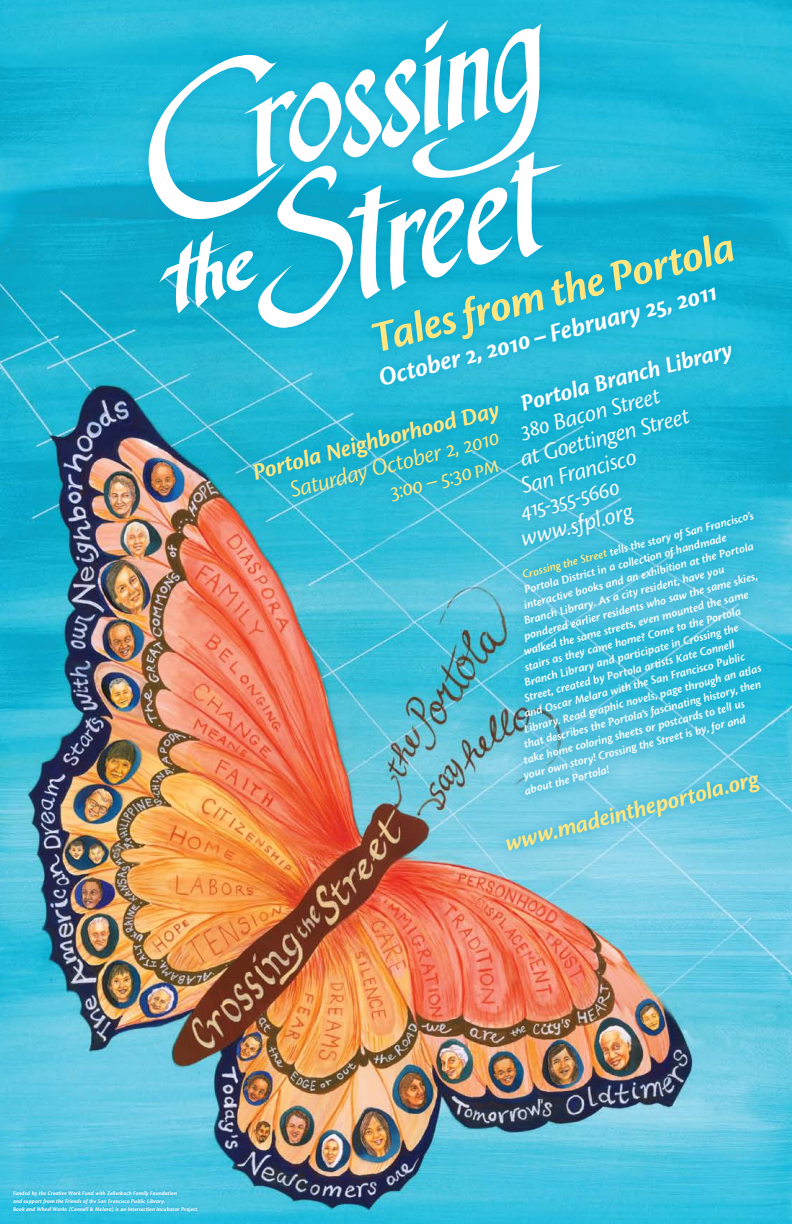
<style>
.page{position:relative;width:792px;height:1224px;background:#fff}
.page>*{position:absolute;margin:0;border:0;box-sizing:border-box;transform-origin:0 0}
.t1{font:45.2px "Cronos Pro Bold Disp It";color:#ffe681}
.t2{font:27.1px "Cronos Pro Bold Disp It";color:#fff}
.t3{font:24.6px/26.8px "Cronos Pro Disp It";color:#fff}
.t4{font:24.6px "Cronos Pro Bold Disp It";color:#ffe681}
.t5{font:24.6px/26.3px "Cronos Pro Disp It";color:#ffe681;text-align:right}
.t6{font:24.6px "Cronos Pro Bold Disp It";color:#fff}
.t7{font:italic 600 12.3px "Cronos Pro";color:#fff}
.t8{font:6px/8px "Cronos Pro Bold Subh It";color:#fff}
.s1{color:#ffe681}
</style>
<div class="page">
<img style="left:0;top:0;width:792px;height:1224px">
<div style="left:509px;top:497px;width:262px;height:307px;background:#009aca;opacity:.45"></div>
<div style="left:507px;top:331px;width:235px;height:225px;background:#009aca;opacity:.45"></div>
<div style="left:492px;top:760px;width:278px;height:101px;background:#009aca;opacity:.45"></div>
<div style="left:238px;top:391px;width:271px;height:121px;background:#009aca;opacity:.45"></div>
<div style="left:10px;top:1188px;width:191px;height:28px;background:#009aca;opacity:.65"></div>
<div style="left:134px;top:4px;width:440px;height:334px;background:#009aca;opacity:.45"></div>
<svg style="left:141px;top:19px;width:423px;height:312px"></svg>
<div style="left:357px;top:221px;width:387px;height:175px;background:#009aca;opacity:.45"></div>
<h1 class="t1" style="left:366px;top:316px;width:375px;rotate:-15deg">Tales from the Portola</h1>
<h2 class="t2" style="left:375px;top:361px;width:350px;rotate:-14deg">October 2, 2010–February 25, 2011</h2>
<h3 class="t6" style="left:518px;top:389px;width:219px;rotate:-14deg">Portola Branch Library</h3>
<h3 class="t3" style="left:506px;top:421px;width:181px;text-indent:13px;rotate:-14deg">380 Bacon Street at Goettingen Street<br>San Francisco</h3>
<h3 class="t4" style="left:250px;top:458px;width:255px;rotate:-14deg">Portola Neighborhood Day</h3>
<h3 class="t5" style="left:288px;top:477px;width:216px;rotate:-14deg">Saturday October 2, 2010<br>3:00–5:30 pm</h3>
<h3 class="t3" style="left:512px;top:500px;width:116px;rotate:-14deg">415-355-5660 www.sfpl.org</h3>
<p class="t7" style="left:521px;top:569px;width:240px;rotate:-15deg"><span class="s1">Crossing the Street</span> tells the story of San Francisco’s</p>
<p class="t7" style="left:523px;top:584px;width:210px;rotate:-15deg">Portola District in a collection of handmade</p>
<p class="t7" style="left:523px;top:599px;width:238px;rotate:-15deg">interactive books and an exhibition at the Portola</p>
<p class="t7" style="left:523px;top:615px;width:208px;rotate:-15deg">Branch Library. As a city resident, have you</p>
<p class="t7" style="left:522px;top:630px;width:243px;rotate:-15deg">pondered earlier residents who saw the same skies,</p>
<p class="t7" style="left:522px;top:646px;width:233px;rotate:-15deg">walked the same streets, even mounted the same</p>
<p class="t7" style="left:523px;top:661px;width:225px;rotate:-15deg">stairs as they came home? Come to the Portola</p>
<p class="t7" style="left:523px;top:677px;width:222px;rotate:-15deg">Branch Library and participate in Crossing the</p>
<p class="t7" style="left:523px;top:692px;width:218px;rotate:-15deg">Street, created by Portola artists Kate Connell</p>
<p class="t7" style="left:523px;top:708px;width:229px;rotate:-15deg">and Oscar Melara with the San Francisco Public</p>
<p class="t7" style="left:523px;top:723px;width:246px;rotate:-15deg">Library. Read graphic novels, page through an atlas</p>
<p class="t7" style="left:523px;top:739px;width:246px;rotate:-15deg">that describes the Portola’s fascinating history, then</p>
<p class="t7" style="left:522px;top:754px;width:229px;rotate:-15deg">take home coloring sheets or postcards to tell us</p>
<p class="t7" style="left:522px;top:770px;width:230px;rotate:-15deg">your own story! Crossing the Street is by, for and</p>
<p class="t7" style="left:523px;top:784px;width:89px;rotate:-15deg">about the Portola!</p>
<h3 class="t4" style="left:502px;top:828px;width:262px;rotate:-14deg">www.madeintheportola.org</h3>
<p class="t8" style="left:13px;top:1190px;width:187px">Funded by the Creative Work Fund with Zellerbach Family Foundation<br>and support from the Friends of the San Francisco Public Library.<br>Book and Wheel Works (Connell &amp; Melara) is an Intersection Incubator Project.</p>
</div>
